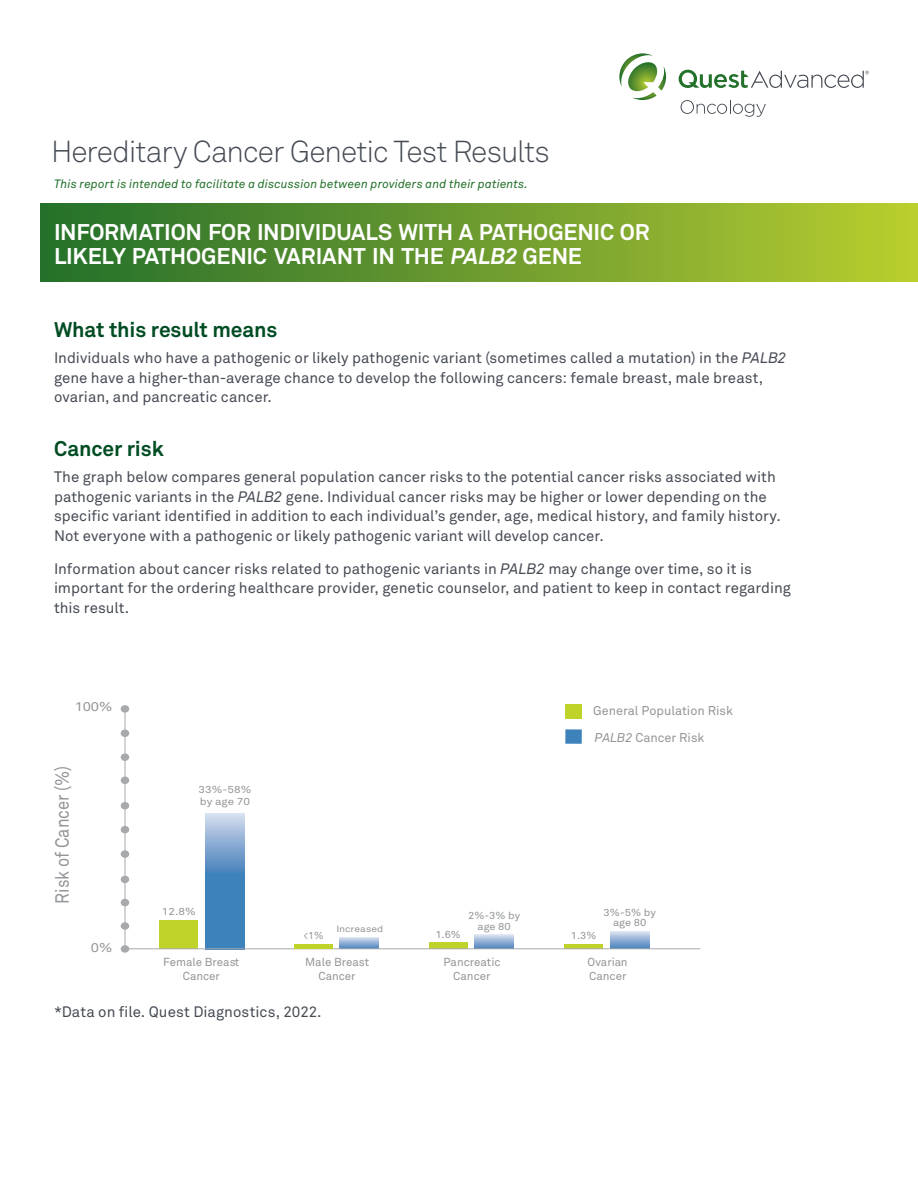
<style>
.page{position:relative;width:918px;height:1188px;background:#fff}
.page>*{position:absolute;margin:0;border:0;box-sizing:border-box;transform-origin:0 0}
.t1{font:300 30px "Akkurat Pro";letter-spacing:-.03em;color:#464b54}
.t2{font:700 22.5px/24px "Akkurat Pro";letter-spacing:-.01em;color:#fff}
.Subhead_1_Span{font:700 21px "Akkurat Pro";letter-spacing:-.005em;color:#004c23}
.Body_Copy{font:700 21px "Akkurat Pro";letter-spacing:-.005em;color:#004c23}
.t3{font:18.9px "Akkurat Pro";color:#939598;scale:.87 1}
.Body_Copy-2{font:15px/19.5px "Akkurat Pro";color:#464b54}
.t4{font:12.6px/26.8px "Akkurat Pro";color:#939598}
.t5{font:12.6px "Akkurat Pro";color:#939598;scale:1.15 1}
.t6{font:italic 12px "Akkurat Pro";letter-spacing:.01em;color:#23712a}
.t7{font:11.4px/13.8px "Akkurat Pro";color:#939598;text-align:center}
.t8{font:10.05px/10.5px "Akkurat Pro";color:#939598;text-align:center;scale:1.09 1}
.t9{font:10.05px/12px "Akkurat Pro";color:#939598;scale:1.15 1}
.t10{font:10.05px "Akkurat Pro";color:#939598;scale:1.07 1}
.t11{font:10.05px "Akkurat Pro";color:#939598}
.t12{font:9px "Akkurat Pro";color:#939598;scale:1.15 1}
.s1{font-style:italic}
</style>
<div class="page">
<div style="left:40px;top:204px;width:878px;height:78px;background:linear-gradient(to right,#226d2c,#b8cc30)"></div>
<svg style="left:619px;top:53px;width:47px;height:47px"></svg>
<svg style="left:681px;top:100px;width:85px;height:17px"></svg>
<svg style="left:679px;top:70px;width:190px;height:18px"></svg>
<svg style="left:124px;top:705px;width:577px;height:245px"></svg>
<div style="left:565px;top:729px;width:17px;height:15px;background:#3d82bb"></div>
<div style="left:565px;top:704px;width:17px;height:14px;background:#c0d32b"></div>
<div style="left:121px;top:945px;width:8px;height:8px;background:#a8a9ad;border-radius:50%"></div>
<div style="left:121px;top:899px;width:8px;height:7px;background:#a8a9ad;border-radius:50%"></div>
<div style="left:121px;top:850px;width:8px;height:8px;background:#a8a9ad;border-radius:50%"></div>
<div style="left:121px;top:802px;width:8px;height:7px;background:#a8a9ad;border-radius:50%"></div>
<div style="left:121px;top:753px;width:8px;height:8px;background:#a8a9ad;border-radius:50%"></div>
<div style="left:121px;top:705px;width:8px;height:8px;background:#a8a9ad;border-radius:50%"></div>
<div style="left:121px;top:922px;width:8px;height:8px;background:#a8a9ad;border-radius:50%"></div>
<div style="left:121px;top:876px;width:8px;height:7px;background:#a8a9ad;border-radius:50%"></div>
<div style="left:121px;top:826px;width:8px;height:7px;background:#a8a9ad;border-radius:50%"></div>
<div style="left:121px;top:777px;width:8px;height:7px;background:#a8a9ad;border-radius:50%"></div>
<div style="left:121px;top:730px;width:8px;height:7px;background:#a8a9ad;border-radius:50%"></div>
<hr style="left:294px;top:944px;width:39px;height:4px;background:#c0d32b">
<div style="left:205px;top:814px;width:40px;height:59px;background:linear-gradient(to bottom,#d4dcee,#4780bb)"></div>
<h1 class="t1" style="left:51px;top:133px;width:500px">Hereditary Cancer Genetic Test Results</h1>
<p class="t6" style="left:54px;top:176px;width:476px">This report is intended to facilitate a discussion between providers and their patients.</p>
<h2 class="t2" style="left:54px;top:219px;width:597px">INFORMATION FOR INDIVIDUALS WITH A PATHOGENIC OR<br>LIKELY PATHOGENIC VARIANT IN THE <span class="s1">PALB2</span> GENE</h2>
<p class="Subhead_1_Span" style="left:54px;top:316px;width:225px">What this result means</p>
<p class="Body_Copy-2" style="left:54px;top:348px;width:734px">Individuals who have a pathogenic or likely pathogenic variant (sometimes called a mutation) in the <span class="s1">PALB2 </span>gene have a higher-than-average chance to develop the following cancers: female breast, male breast, ovarian, and pancreatic cancer.</p>
<p class="Body_Copy" style="left:54px;top:436px;width:111px">Cancer risk</p>
<p class="Body_Copy-2" style="left:54px;top:467px;width:728px">The graph below compares general population cancer risks to the potential cancer risks associated with pathogenic variants in the <span class="s1">PALB2</span> gene. Individual cancer risks may be higher or lower depending on the specific variant identified in addition to each individual’s gender, age, medical history, and family history.<br>Not everyone with a pathogenic or likely pathogenic variant will develop cancer.</p>
<p class="Body_Copy-2" style="left:54px;top:559px;width:738px">Information about cancer risks related to pathogenic variants in <span class="s1">PALB2</span> may change over time, so it is important for the ordering healthcare provider, genetic counselor, and patient to keep in contact regarding this result.</p>
<p class="t5" style="left:75px;top:699px;width:34px">100%</p>
<p class="t4" style="left:593px;top:697px;width:141px">General Population Risk<br><span class="s1">PALB2</span> Cancer Risk</p>
<p class="t3" style="left:51px;top:904px;width:160px;rotate:-90deg">Risk of Cancer (%)</p>
<p class="t5" style="left:91px;top:941px;width:20px">0%</p>
<p class="t9" style="left:199px;top:784px;width:47px">33%-58% by age 70</p>
<p class="t9" style="left:162px;top:906px;width:31px">12.8%</p>
<p class="t7" style="left:163px;top:956px;width:78px">Female Breast<br>Cancer</p>
<p class="t8" style="left:468px;top:910px;width:49px">2%-3% by age 80</p>
<p class="t12" style="left:337px;top:924px;width:42px">Increased</p>
<p class="t11" style="left:303px;top:930px;width:22px">&lt;1%</p>
<p class="t10" style="left:435px;top:929px;width:25px">1.6%</p>
<p class="t7" style="left:443px;top:956px;width:59px">Pancreatic<br>Cancer</p>
<p class="t7" style="left:305px;top:956px;width:66px">Male Breast<br>Cancer</p>
<p class="Body_Copy-2" style="left:54px;top:1002px;width:269px">*Data on file. Quest Diagnostics, 2022.</p>
<p class="t8" style="left:604px;top:907px;width:49px">3%-5% by age 80</p>
<p class="t7" style="left:588px;top:956px;width:41px;text-align:left">Ovarian<br>Cancer</p>
<p class="t10" style="left:571px;top:930px;width:25px">1.3%</p>
</div>
